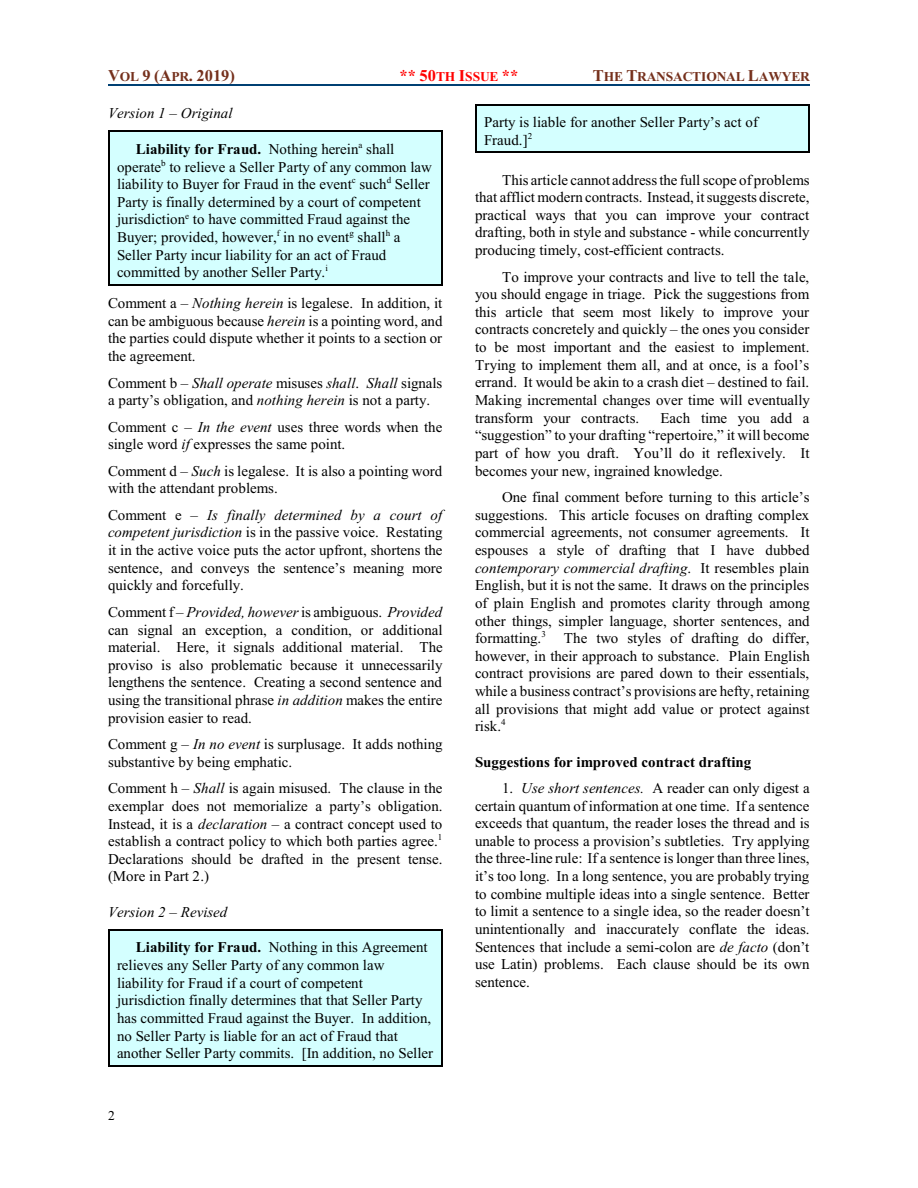
<style>
.page{position:relative;width:918px;height:1188px;background:#fff}
.page>*{position:absolute;margin:0;border:0;box-sizing:border-box;transform-origin:0 0}
.t1{font:700 16.5px "Times New Roman";color:#75301c}
.t2{font:700 16.5px "Times New Roman";color:#f00}
.t3{font:15px/17.7px "Times New Roman";color:#000;text-align:justify}
.t4{font:700 15px "Times New Roman";color:#000}
.t5{font:italic 15px "Times New Roman";color:#000}
.t6{font:700 13.5px "Times New Roman";letter-spacing:-.015em;color:#75301c}
.t7{font:13.5px "Times New Roman";color:#000}
.s1{font-size:13.5px}
.s2{font-size:16.5px}
.s3{font-weight:700}
.s4{font-style:italic}
</style>
<div class="page">
<hr style="left:108px;top:84px;width:702px;height:2px;background:#004073">
<div style="left:108px;top:131px;width:335px;height:154px;background:#d4ffff"></div>
<hr style="left:108px;top:131px;width:1px;height:154px;background:#000">
<hr style="left:441px;top:131px;width:2px;height:154px;background:#000">
<hr style="left:108px;top:131px;width:335px;height:1px;background:#000">
<hr style="left:108px;top:284px;width:335px;height:1px;background:#000">
<div style="left:108px;top:929px;width:335px;height:137px;background:#d4ffff"></div>
<hr style="left:108px;top:929px;width:1px;height:137px;background:#000">
<hr style="left:441px;top:929px;width:2px;height:137px;background:#000">
<hr style="left:108px;top:929px;width:335px;height:2px;background:#000">
<hr style="left:108px;top:1065px;width:335px;height:1px;background:#000">
<div style="left:475px;top:104px;width:335px;height:49px;background:#d4ffff"></div>
<hr style="left:475px;top:104px;width:1px;height:49px;background:#000">
<hr style="left:809px;top:104px;width:1px;height:49px;background:#000">
<hr style="left:475px;top:104px;width:335px;height:2px;background:#000">
<hr style="left:475px;top:152px;width:335px;height:1px;background:#000">
<p class="t1" style="left:108px;top:69px;width:128px">V<span class="s1">OL</span> 9 (A<span class="s1">PR</span>. 2019)</p>
<p class="t2" style="left:400px;top:69px;width:120px">** 50<span class="s1">TH</span> I<span class="s1">SSUE</span> **</p>
<p class="t6" style="left:593px;top:72px;width:219px"><span class="s2">T</span>HE <span class="s2">T</span>RANSACTIONAL <span class="s2">L</span>AWYER</p>
<p class="t5" style="left:108px;top:108px;width:126px">Version 1 – Original</p>
<p class="t3" style="left:117px;top:141px;width:316px;text-align:left;text-indent:19px"><span class="s3">Liability for Fraud.</span> Nothing herein<sup>a</sup> shall operate<sup>b</sup> to relieve a Seller Party of any common law liability to Buyer for Fraud in the event<sup>c</sup> such<sup>d</sup> Seller Party is finally determined by a court of competent jurisdiction<sup>e</sup> to have committed Fraud against the Buyer; provided, however,<sup>f</sup> in no event<sup>g</sup> shall<sup>h</sup> a Seller Party incur liability for an act of Fraud committed by another Seller Party.<sup>i</sup></p>
<p class="t3" style="left:108px;top:296px;width:336px">Comment a – <span class="s4">Nothing herein</span> is legalese. In addition, it can be ambiguous because <span class="s4">herein</span> is a pointing word, and the parties could dispute whether it points to a section or the agreement.</p>
<p class="t3" style="left:108px;top:375px;width:336px">Comment b – <span class="s4">Shall operate</span> misuses <span class="s4">shall</span>. <span class="s4">Shall</span> signals a party’s obligation, and <span class="s4">nothing herein</span> is not a party.</p>
<p class="t3" style="left:108px;top:419px;width:336px">Comment c – <span class="s4">In the event</span> uses three words when the single word <span class="s4">if</span> expresses the same point.</p>
<p class="t3" style="left:108px;top:463px;width:336px">Comment d – <span class="s4">Such</span> is legalese. It is also a pointing word with the attendant problems.</p>
<p class="t3" style="left:108px;top:507px;width:336px">Comment e – <span class="s4">Is finally determined by a court of competent jurisdiction</span> is in the passive voice. Restating it in the active voice puts the actor upfront, shortens the sentence, and conveys the sentence’s meaning more quickly and forcefully.</p>
<p class="t3" style="left:108px;top:604px;width:336px">Comment f – <span class="s4">Provided, however</span> is ambiguous. <span class="s4">Provided </span>can signal an exception, a condition, or additional material. Here, it signals additional material. The proviso is also problematic because it unnecessarily lengthens the sentence. Creating a second sentence and using the transitional phrase <span class="s4">in addition</span> makes the entire provision easier to read.</p>
<p class="t3" style="left:108px;top:737px;width:336px">Comment g – <span class="s4">In no event</span> is surplusage. It adds nothing substantive by being emphatic.</p>
<p class="t3" style="left:108px;top:781px;width:336px">Comment h – <span class="s4">Shall</span> is again misused. The clause in the exemplar does not memorialize a party’s obligation.<br>Instead, it is a <span class="s4">declaration</span> – a contract concept used to establish a contract policy to which both parties agree.<sup>1<br></sup>Declarations should be drafted in the present tense. (More in Part 2.)</p>
<p class="t5" style="left:108px;top:906px;width:121px">Version 2 – Revised</p>
<p class="t3" style="left:117px;top:940px;width:318px;text-align:left;text-indent:19px"><span class="s3">Liability for Fraud.</span> Nothing in this Agreement relieves any Seller Party of any common law liability for Fraud if a court of competent jurisdiction finally determines that that Seller Party has committed Fraud against the Buyer. In addition, no Seller Party is liable for an act of Fraud that another Seller Party commits. [In addition, no Seller</p>
<p class="t3" style="left:484px;top:115px;width:276px">Party is liable for another Seller Party’s act of<br>Fraud.]<sup>2</sup></p>
<p class="t3" style="left:475px;top:172px;width:336px;text-indent:27px">This article cannot address the full scope of problems that afflict modern contracts. Instead, it suggests discrete, practical ways that you can improve your contract drafting, both in style and substance - while concurrently producing timely, cost-efficient contracts.</p>
<p class="t3" style="left:475px;top:269px;width:336px;text-indent:27px">To improve your contracts and live to tell the tale, you should engage in triage. Pick the suggestions from this article that seem most likely to improve your contracts concretely and quickly – the ones you consider to be most important and the easiest to implement.<br>Trying to implement them all, and at once, is a fool’s errand. It would be akin to a crash diet – destined to fail.<br>Making incremental changes over time will eventually transform your contracts.</p>
<p class="t3" style="left:475px;top:410px;width:336px;text-indent:185px">Each time you add a “suggestion” to your drafting “repertoire,” it will become part of how you draft. You’ll do it reflexively. It becomes your new, ingrained knowledge.</p>
<p class="t3" style="left:475px;top:490px;width:336px;text-indent:27px">One final comment before turning to this article’s suggestions. This article focuses on drafting complex commercial agreements, not consumer agreements. It espouses a style of drafting that I have dubbed <span class="s4">contemporary commercial drafting</span>. It resembles plain English, but it is not the same. It draws on the principles of plain English and promotes clarity through among other things, simpler language, shorter sentences, and formatting.<sup>3</sup> The two styles of drafting do differ, however, in their approach to substance. Plain English contract provisions are pared down to their essentials, while a business contract’s provisions are hefty, retaining all provisions that might add value or protect against risk.<sup>4</sup></p>
<p class="t4" style="left:475px;top:757px;width:278px">Suggestions for improved contract drafting</p>
<p class="t3" style="left:475px;top:780px;width:336px;text-indent:27px">1. <span class="s4">Use short sentences.</span> A reader can only digest a certain quantum of information at one time. If a sentence exceeds that quantum, the reader loses the thread and is unable to process a provision’s subtleties. Try applying the three-line rule: If a sentence is longer than three lines, it’s too long. In a long sentence, you are probably trying to combine multiple ideas into a single sentence. Better to limit a sentence to a single idea, so the reader doesn’t unintentionally and inaccurately conflate the ideas.<br>Sentences that include a semi-colon are <span class="s4">de facto</span> (don’t use Latin) problems. Each clause should be its own sentence.</p>
<p class="t7" style="left:108px;top:1111px;width:8px">2</p>
</div>
